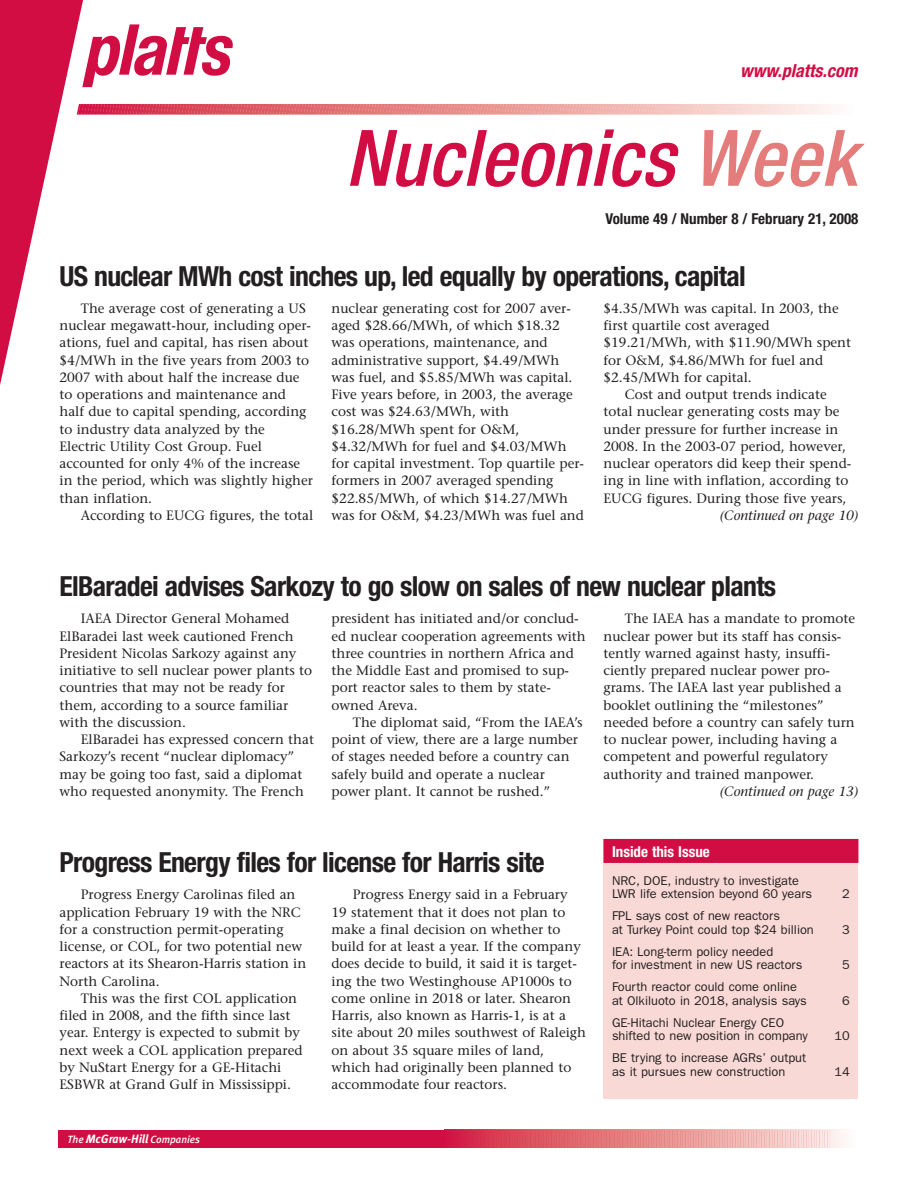
<style>
.page{position:relative;width:918px;height:1188px;background:#fff}
.page>*{position:absolute;margin:0;border:0;box-sizing:border-box;transform-origin:0 0}
.t1{font:150px "Platts";color:#d20d44}
.t2{font:italic 500 condensed 78px "Helvetica Neue LT Std";color:#d20d44}
.t3{font:700 condensed 27.75px "Helvetica Neue";letter-spacing:-.025em;color:#231f20}
.t4{font:italic 700 condensed 18px "Helvetica Neue";color:#d20d44}
.t5{font:700 condensed 15px "Helvetica Neue";color:#231f20}
.t6{font:700 condensed 15px "Helvetica Neue";color:#fff}
.t7{font:13.5px/17.2px "Stone Serif";color:#231f20}
.t8{font:italic 13.5px "Stone Serif";color:#231f20}
.t9{font:12.75px/13.5px "Franklin Gothic";color:#231f20}
.t10{font:italic 500 10.5px "Meta";color:#fff}
.s1{color:#e47c7b}
.s2{font-weight:700;font-size:12px}
</style>
<div class="page">
<svg style="left:0;top:0;width:832px;height:385px"></svg>
<div style="left:58px;top:1130px;width:774px;height:18px;background:#d20d44"></div>
<svg style="left:455px;top:1130px;width:388px;height:18px;background:#e6898e"></svg>
<div style="left:603px;top:839px;width:255px;height:260px;background:#f8d9d5"></div>
<div style="left:603px;top:839px;width:255px;height:24px;background:#d20d44"></div>
<div style="left:530px;top:213px;width:328px;height:19px;background:#fff"></div>
<div style="left:60px;top:255px;width:798px;height:37px;background:#fff"></div>
<h1 class="t1" style="left:60px;top:-24px;width:168px">]</h1>
<h3 class="t4" style="left:740px;top:64px;width:122px">www.platts.com</h3>
<h2 class="t2" style="left:345px;top:130px;width:513px">Nucleonics <span class="s1">Week</span></h2>
<p class="t5" style="left:605px;top:213px;width:255px">Volume 49 / Number 8 / February 21, 2008</p>
<h3 class="t3" style="left:60px;top:266px;width:688px">US nuclear MWh cost inches up, led equally by operations, capital</h3>
<p class="t7" style="left:60px;top:301px;width:255px;text-indent:21px">The average cost of generating a US nuclear megawatt-hour, including oper&shy;ations, fuel and capital, has risen about $4/MWh in the five years from 2003 to 2007 with about half the increase due to operations and maintenance and half due to capital spending, according to industry data analyzed by the Electric Utility Cost Group. Fuel accounted for only 4% of the increase in the period, which was slightly higher than inflation.</p>
<p class="t7" style="left:81px;top:508px;width:234px">According to EUCG figures, the total</p>
<p class="t7" style="left:332px;top:301px;width:254px">nuclear generating cost for 2007 aver&shy;aged $28.66/MWh, of which $18.32 was operations, maintenance, and administrative support, $4.49/MWh was fuel, and $5.85/MWh was capital.<br>Five years before, in 2003, the average cost was $24.63/MWh, with $16.28/MWh spent for O&amp;M, $4.32/MWh for fuel and $4.03/MWh for capital investment. Top quartile per&shy;formers in 2007 averaged spending $22.85/MWh, of which $14.27/MWh was for O&amp;M, $4.23/MWh was fuel and</p>
<p class="t7" style="left:603px;top:301px;width:237px">$4.35/MWh was capital. In 2003, the</p>
<p class="t7" style="left:603px;top:318px;width:168px">first quartile cost averaged</p>
<p class="t7" style="left:603px;top:335px;width:249px">$19.21/MWh, with $11.90/MWh spent</p>
<p class="t7" style="left:603px;top:353px;width:221px">for O&amp;M, $4.86/MWh for fuel and</p>
<p class="t7" style="left:603px;top:370px;width:150px">$2.45/MWh for capital.</p>
<p class="t7" style="left:625px;top:387px;width:203px">Cost and output trends indicate</p>
<p class="t7" style="left:603px;top:404px;width:238px">total nuclear generating costs may be</p>
<p class="t7" style="left:603px;top:422px;width:236px">under pressure for further increase in</p>
<p class="t7" style="left:603px;top:439px;width:244px">2008. In the 2003-07 period, however,</p>
<p class="t7" style="left:603px;top:456px;width:249px">nuclear operators did keep their spend-</p>
<p class="t7" style="left:603px;top:473px;width:246px">ing in line with inflation, according to</p>
<p class="t7" style="left:603px;top:491px;width:245px">EUCG figures. During those five years,</p>
<p class="t8" style="left:720px;top:510px;width:140px">(Continued on page 10)</p>
<h3 class="t3" style="left:60px;top:576px;width:718px">ElBaradei advises Sarkozy to go slow on sales of new nuclear plants</h3>
<p class="t7" style="left:60px;top:611px;width:254px;text-indent:21px">IAEA Director General Mohamed ElBaradei last week cautioned French President Nicolas Sarkozy against any initiative to sell nuclear power plants to countries that may not be ready for them, according to a source familiar with the discussion.</p>
<p class="t7" style="left:60px;top:732px;width:256px;text-indent:21px">ElBaradei has expressed concern that Sarkozy’s recent “nuclear diplomacy” may be going too fast, said a diplomat who requested anonymity. The French</p>
<p class="t7" style="left:332px;top:611px;width:256px">president has initiated and/or conclud&shy;ed nuclear cooperation agreements with three countries in northern Africa and the Middle East and promised to sup&shy;port reactor sales to them by state&shy;owned Areva.</p>
<p class="t7" style="left:332px;top:715px;width:253px;text-indent:21px">The diplomat said, “From the IAEA’s point of view, there are a large number of stages needed before a country can safely build and operate a nuclear power plant. It cannot be rushed.”</p>
<p class="t7" style="left:603px;top:611px;width:253px;text-indent:21px">The IAEA has a mandate to promote nuclear power but its staff has consis&shy;tently warned against hasty, insuffi&shy;ciently prepared nuclear power pro&shy;grams. The IAEA last year published a booklet outlining the “milestones” needed before a country can safely turn to nuclear power, including having a competent and powerful regulatory authority and trained manpower.</p>
<p class="t8" style="left:720px;top:786px;width:140px">(Continued on page 13)</p>
<h3 class="t3" style="left:60px;top:852px;width:487px">Progress Energy files for license for Harris site</h3>
<p class="t7" style="left:60px;top:887px;width:248px;text-indent:21px">Progress Energy Carolinas filed an application February 19 with the NRC for a construction permit-operating license, or COL, for two potential new reactors at its Shearon-Harris station in North Carolina.</p>
<p class="t7" style="left:60px;top:991px;width:244px;text-indent:21px">This was the first COL application filed in 2008, and the fifth since last year. Entergy is expected to submit by next week a COL application prepared by NuStart Energy for a GE-Hitachi ESBWR at Grand Gulf in Mississippi.</p>
<p class="t10" style="left:67px;top:1135px;width:134px">The <span class="s2">McGraw-Hill</span> Companies</p>
<p class="t7" style="left:332px;top:887px;width:256px;text-indent:21px">Progress Energy said in a February 19 statement that it does not plan to make a final decision on whether to build for at least a year. If the company does decide to build, it said it is target&shy;ing the two Westinghouse AP1000s to come online in 2018 or later. Shearon Harris, also known as Harris-1, is at a site about 20 miles southwest of Raleigh on about 35 square miles of land, which had originally been planned to accommodate four reactors.</p>
<p class="t6" style="left:612px;top:846px;width:99px">Inside this Issue</p>
<p class="t9" style="left:612px;top:875px;width:202px">NRC, DOE, industry to investigate<br>LWR life extension beyond 60 years</p>
<p class="t9" style="left:612px;top:910px;width:203px">FPL says cost of new reactors<br>at Turkey Point could top $24 billion</p>
<p class="t9" style="left:612px;top:946px;width:192px">IEA: Long-term policy needed<br>for investment in new US reactors</p>
<p class="t9" style="left:612px;top:981px;width:196px">Fourth reactor could come online at Olkiluoto in 2018, analysis says</p>
<p class="t9" style="left:612px;top:1017px;width:197px">GE-Hitachi Nuclear Energy CEO shifted to new position in company</p>
<p class="t9" style="left:612px;top:1052px;width:196px">BE trying to increase AGRs’ output as it pursues new construction</p>
<p class="t9" style="left:842px;top:888px;width:9px">2</p>
<p class="t9" style="left:842px;top:924px;width:9px">3</p>
<p class="t9" style="left:842px;top:959px;width:9px">5</p>
<p class="t9" style="left:842px;top:995px;width:9px">6</p>
<p class="t9" style="left:834px;top:1030px;width:17px">10</p>
<p class="t9" style="left:834px;top:1066px;width:17px">14</p>
</div>
